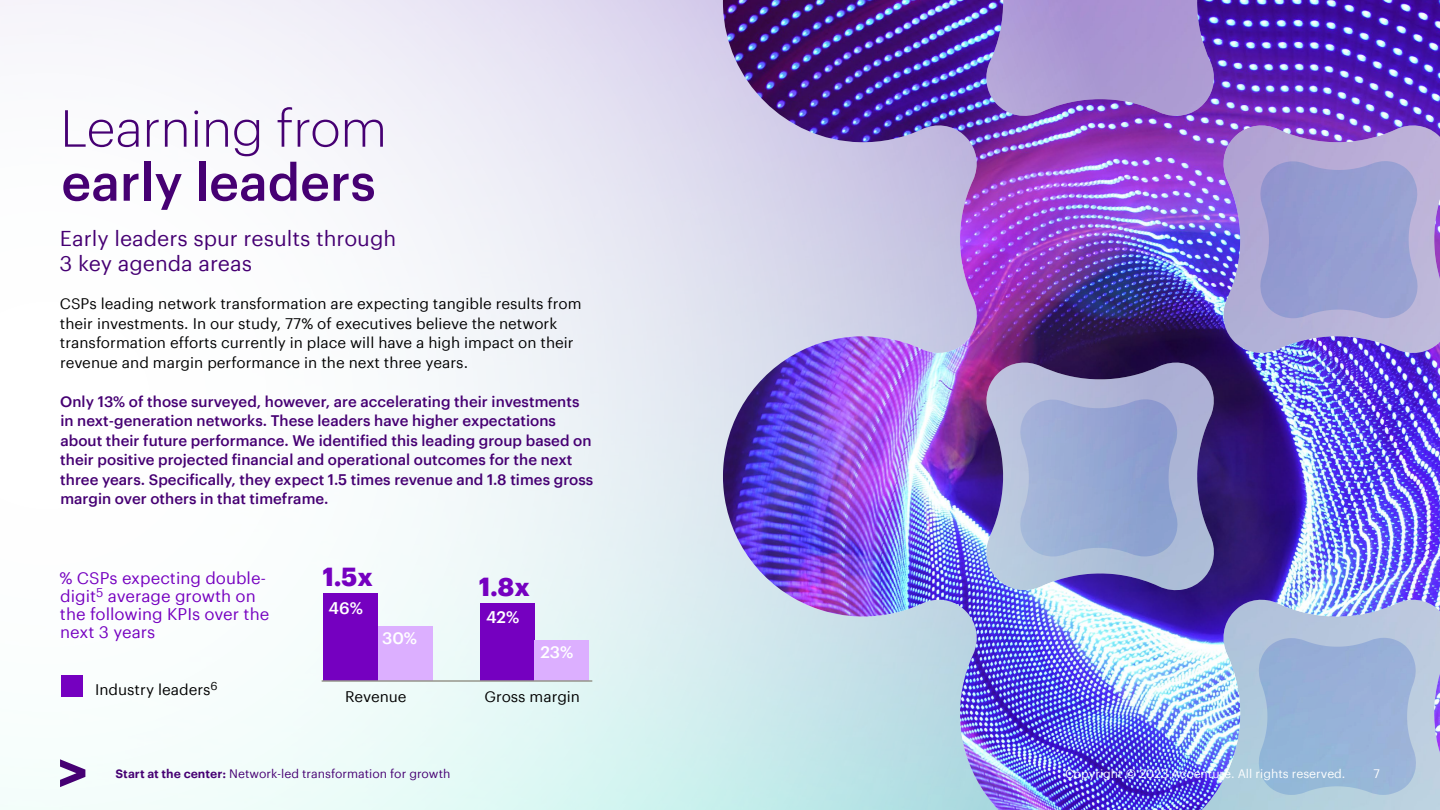
<style>
.page{position:relative;width:1440px;height:810px;background:#fff}
.page>*{position:absolute;margin:0;border:0;box-sizing:border-box;transform-origin:0 0}
.t1{font:300 51px "Graphik";color:#460073}
.t2{font:500 51px "Graphik";color:#460073}
.t3{font:700 25.5px "Graphik";color:#7500c0}
.t4{font:21px/25.5px "Graphik";color:#460073}
.t5{font:16.5px/18px "Graphik";color:#7500c0}
.t6{font:500 16.5px "Graphik";color:#fff}
.t7{font:500 15px/19.5px "Graphik";color:#460073}
.t8{font:15px/19.5px "Graphik";color:#000}
.t9{font:12px "Graphik";color:#460073}
.t10{font:12px "Graphik";color:#fff}
.s1{font-weight:600}
</style>
<div class="page">
<svg style="left:0;top:0;width:720px;height:810px;fill:#f5f9fa"></svg>
<img style="left:720px;top:0;width:720px;height:810px">
<img style="left:723px;top:0;width:493px;height:256px">
<img style="left:1259px;top:161px;width:159px;height:157px">
<div style="left:323px;top:594px;width:55px;height:87px;background:#7500c0"></div>
<div style="left:480px;top:604px;width:55px;height:77px;background:#7500c0"></div>
<div style="left:378px;top:626px;width:55px;height:55px;background:#dcafff"></div>
<div style="left:535px;top:640px;width:54px;height:41px;background:#dcafff"></div>
<hr style="left:322px;top:680px;width:270px;height:2px;background:#96968c">
<div style="left:62px;top:675px;width:21px;height:22px;background:#7500c0"></div>
<svg style="left:60px;top:759px;width:25px;height:28px"></svg>
<h1 class="t1" style="left:60px;top:91px;width:328px">Learning from</h1>
<h1 class="t2" style="left:61px;top:143px;width:316px">early leaders</h1>
<h3 class="t4" style="left:60px;top:224px;width:338px">Early leaders spur results through<br>3 key agenda areas</h3>
<p class="t8" style="left:60px;top:293px;width:523px">CSPs leading network transformation are expecting tangible results from their investments. In our study, 77% of executives believe the network transformation efforts currently in place will have a high impact on their revenue and margin performance in the next three years.</p>
<p class="t7" style="left:60px;top:390px;width:535px">Only 13% of those surveyed, however, are accelerating their investments in next-generation networks. These leaders have higher expectations about their future performance. We identified this leading group based on their positive projected financial and operational outcomes for the next three years. Specifically, they expect 1.5 times revenue and 1.8 times gross margin over others in that timeframe.</p>
<p class="t5" style="left:59px;top:568px;width:211px">% CSPs expecting double&shy;digit<sup>5</sup> average growth on the following KPIs over the next 3 years</p>
<h2 class="t3" style="left:322px;top:557px;width:52px">1.5x</h2>
<p class="t6" style="left:329px;top:595px;width:36px">46%</p>
<p class="t6" style="left:382px;top:626px;width:37px">30%</p>
<p class="t8" style="left:95px;top:679px;width:124px">Industry leaders<sup>6</sup></p>
<p class="t8" style="left:345px;top:686px;width:63px">Revenue</p>
<h2 class="t3" style="left:479px;top:567px;width:53px">1.8x</h2>
<p class="t6" style="left:486px;top:604px;width:35px">42%</p>
<p class="t6" style="left:540px;top:639px;width:35px">23%</p>
<p class="t8" style="left:484px;top:686px;width:97px">Gross margin</p>
<p class="t9" style="left:116px;top:765px;width:336px"><span class="s1">Start at the center:</span> Network-led transformation for growth</p>
<p class="t10" style="left:1065px;top:765px;width:282px">Copyright © 2023 Accenture. All rights reserved.</p>
<p class="t10" style="left:1374px;top:765px;width:8px">7</p>
</div>
